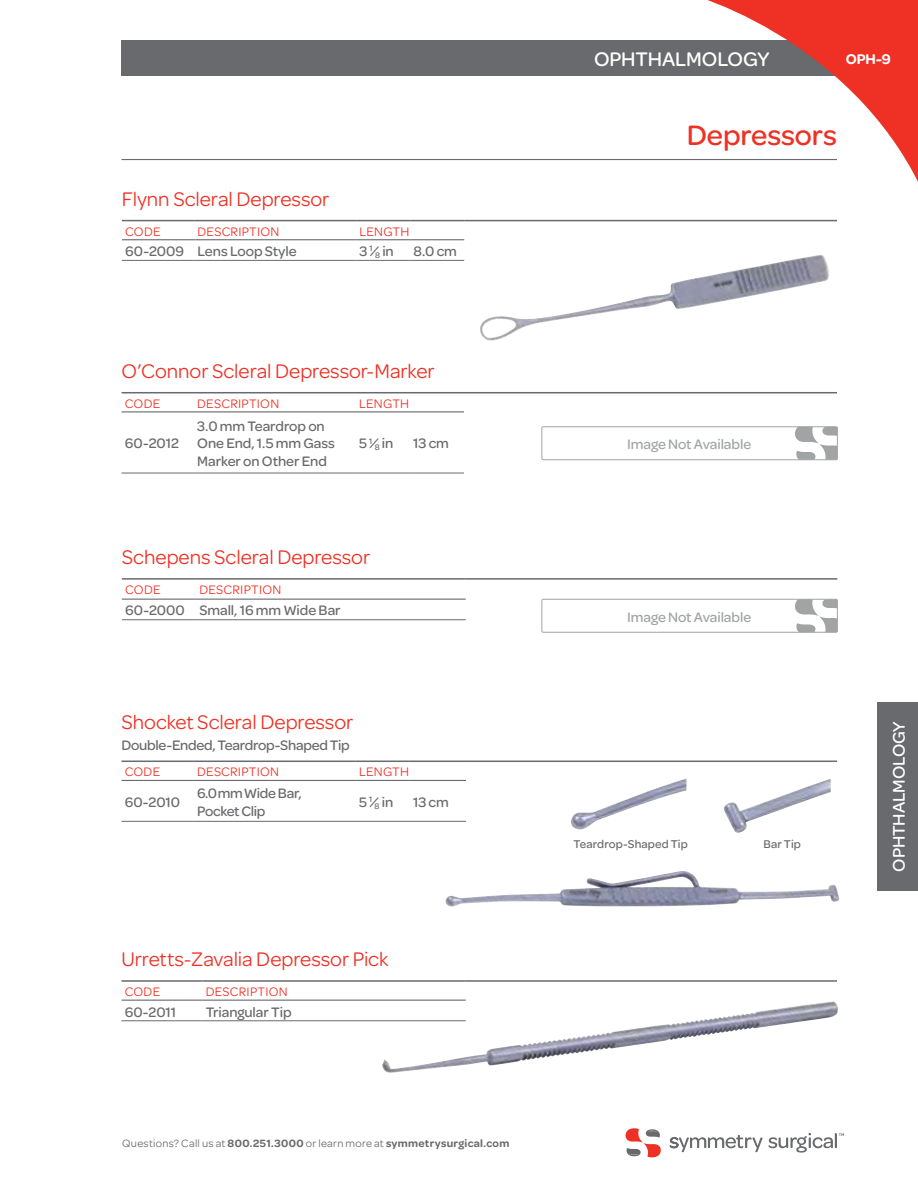
<style>
.page{position:relative;width:918px;height:1188px;background:#fff}
.page>*{position:absolute;margin:0;border:0;box-sizing:border-box;transform-origin:0 0}
.t1{font:500 30px "Omnes";letter-spacing:-.005em;color:#ee3124}
.t2{font:21px "Omnes";letter-spacing:-.005em;color:#ee3124}
.t3{font:500 21px "Omnes";letter-spacing:-.005em;color:#fff}
.t4{font:500 18px "Omnes";letter-spacing:-.005em;color:#fff}
.t5{font:600 15px "Omnes";color:#fff}
.t6{font:500 14.7px/17.5px "Omnes";letter-spacing:-.005em;color:#696a6d}
.t7{font:500 14.7px "Omnes";letter-spacing:-.005em;color:#a1a3a5}
.t8{font:13.2px "Omnes";letter-spacing:.02em;color:#ee3124}
.t9{font:500 12px "Omnes";letter-spacing:.01em;color:#696a6d}
.t10{font:600 11.25px "Omnes";letter-spacing:.03em;color:#696a6d}
.s1{font-weight:400}
</style>
<div class="page">
<div style="left:878px;top:702px;width:40px;height:189px;background:#696a6d"></div>
<div style="left:121px;top:41px;width:756px;height:35px;background:#696a6d"></div>
<svg style="left:653px;top:0;width:265px;height:182px"></svg>
<svg style="left:670px;top:1133px;width:174px;height:20px"></svg>
<svg style="left:626px;top:1128px;width:35px;height:29px"></svg>
<hr style="left:122px;top:159px;width:715px;height:1px;background:#696a6d">
<img style="left:445px;top:871px;width:395px;height:36px">
<img style="left:571px;top:778px;width:115px;height:51px">
<img style="left:723px;top:779px;width:108px;height:54px">
<hr style="left:122px;top:761px;width:72px;height:1px;background:#696a6d">
<hr style="left:194px;top:761px;width:162px;height:1px;background:#696a6d">
<hr style="left:356px;top:761px;width:54px;height:1px;background:#696a6d">
<hr style="left:410px;top:761px;width:56px;height:1px;background:#696a6d">
<hr style="left:466px;top:761px;width:371px;height:1px;background:#696a6d">
<hr style="left:122px;top:780px;width:72px;height:1px;background:#696a6d">
<hr style="left:194px;top:780px;width:162px;height:1px;background:#696a6d">
<hr style="left:356px;top:780px;width:54px;height:1px;background:#696a6d">
<hr style="left:410px;top:780px;width:56px;height:1px;background:#696a6d">
<hr style="left:122px;top:821px;width:72px;height:1px;background:#696a6d">
<hr style="left:194px;top:821px;width:162px;height:1px;background:#696a6d">
<hr style="left:356px;top:821px;width:54px;height:1px;background:#696a6d">
<hr style="left:410px;top:821px;width:56px;height:1px;background:#696a6d">
<hr style="left:122px;top:392px;width:72px;height:1px;background:#696a6d">
<hr style="left:194px;top:392px;width:162px;height:1px;background:#696a6d">
<hr style="left:356px;top:392px;width:54px;height:1px;background:#696a6d">
<hr style="left:410px;top:392px;width:54px;height:1px;background:#696a6d">
<hr style="left:464px;top:392px;width:373px;height:1px;background:#696a6d">
<hr style="left:122px;top:411px;width:72px;height:1px;background:#696a6d">
<hr style="left:194px;top:411px;width:162px;height:1px;background:#696a6d">
<hr style="left:356px;top:411px;width:54px;height:1px;background:#696a6d">
<hr style="left:410px;top:411px;width:54px;height:1px;background:#696a6d">
<hr style="left:122px;top:473px;width:72px;height:1px;background:#696a6d">
<hr style="left:194px;top:473px;width:162px;height:1px;background:#696a6d">
<hr style="left:356px;top:473px;width:54px;height:1px;background:#696a6d">
<hr style="left:410px;top:473px;width:54px;height:1px;background:#696a6d">
<hr style="left:122px;top:220px;width:72px;height:1px;background:#696a6d">
<hr style="left:194px;top:220px;width:162px;height:1px;background:#696a6d">
<hr style="left:356px;top:220px;width:54px;height:1px;background:#696a6d">
<hr style="left:410px;top:220px;width:54px;height:1px;background:#696a6d">
<hr style="left:464px;top:220px;width:373px;height:1px;background:#696a6d">
<hr style="left:122px;top:239px;width:72px;height:1px;background:#696a6d">
<hr style="left:194px;top:239px;width:162px;height:1px;background:#696a6d">
<hr style="left:356px;top:239px;width:54px;height:1px;background:#696a6d">
<hr style="left:410px;top:239px;width:54px;height:1px;background:#696a6d">
<hr style="left:122px;top:260px;width:72px;height:1px;background:#696a6d">
<hr style="left:194px;top:260px;width:162px;height:1px;background:#696a6d">
<hr style="left:356px;top:260px;width:54px;height:1px;background:#696a6d">
<hr style="left:410px;top:260px;width:54px;height:1px;background:#696a6d">
<hr style="left:122px;top:578px;width:74px;height:2px;background:#696a6d">
<hr style="left:196px;top:578px;width:270px;height:2px;background:#696a6d">
<hr style="left:466px;top:578px;width:371px;height:2px;background:#696a6d">
<hr style="left:122px;top:599px;width:74px;height:1px;background:#696a6d">
<hr style="left:196px;top:599px;width:270px;height:1px;background:#696a6d">
<hr style="left:122px;top:619px;width:74px;height:1px;background:#696a6d">
<hr style="left:196px;top:619px;width:270px;height:1px;background:#696a6d">
<img style="left:568px;top:1001px;width:264px;height:39px">
<hr style="left:122px;top:980px;width:80px;height:2px;background:#696a6d">
<hr style="left:202px;top:980px;width:264px;height:2px;background:#696a6d">
<hr style="left:466px;top:980px;width:371px;height:2px;background:#696a6d">
<hr style="left:122px;top:1000px;width:80px;height:1px;background:#696a6d">
<hr style="left:202px;top:1000px;width:264px;height:1px;background:#696a6d">
<hr style="left:122px;top:1021px;width:80px;height:1px;background:#696a6d">
<hr style="left:202px;top:1021px;width:264px;height:1px;background:#696a6d">
<img style="left:480px;top:255px;width:349px;height:86px">
<div style="left:541px;top:426px;width:297px;height:34px;border:1px solid #a1a3a5"></div>
<svg style="left:795px;top:427px;width:42px;height:33px"></svg>
<div style="left:541px;top:599px;width:297px;height:34px;border:1px solid #a1a3a5"></div>
<svg style="left:795px;top:599px;width:42px;height:33px"></svg>
<h2 class="t2" style="left:122px;top:187px;width:209px">Flynn Scleral Depressor</h2>
<p class="t8" style="left:125px;top:224px;width:37px">Code</p>
<p class="t8" style="left:197px;top:224px;width:84px">Description</p>
<p class="t8" style="left:359px;top:224px;width:51px">Length</p>
<p class="t6" style="left:125px;top:242px;width:173px">60-2009 Lens Loop Style</p>
<p class="t6" style="left:359px;top:242px;width:36px">3 <sup>1</sup>⁄<sub>8</sub> i n</p>
<p class="t6" style="left:413px;top:242px;width:45px">8.0 cm</p>
<h2 class="t2" style="left:122px;top:359px;width:315px">O’Connor Scleral Depressor-Marker</h2>
<p class="t8" style="left:125px;top:396px;width:37px">Code</p>
<p class="t8" style="left:197px;top:396px;width:84px">Description</p>
<p class="t8" style="left:359px;top:396px;width:51px">Length</p>
<p class="t6" style="left:125px;top:435px;width:55px">60-2012</p>
<p class="t6" style="left:197px;top:417px;width:139px">3.0 mm Teardrop on<br>One End, 1.5 mm Gass<br>Marker on Other End</p>
<p class="t6" style="left:359px;top:435px;width:36px">5 <sup>1</sup>⁄<sub>8</sub> i n</p>
<p class="t6" style="left:413px;top:435px;width:37px">13 cm</p>
<h2 class="t2" style="left:122px;top:545px;width:250px">Schepens Scleral Depressor</h2>
<p class="t8" style="left:125px;top:583px;width:37px">Code</p>
<p class="t8" style="left:199px;top:583px;width:84px">Description</p>
<p class="t6" style="left:125px;top:602px;width:217px">60-2000 Small, 16 mm Wide Bar</p>
<h2 class="t2" style="left:122px;top:710px;width:233px">Shocket Scleral Depressor</h2>
<p class="t6" style="left:122px;top:736px;width:230px">Double-Ended, Teardrop-Shaped Tip</p>
<p class="t8" style="left:125px;top:764px;width:37px">Code</p>
<p class="t8" style="left:197px;top:764px;width:84px">Description</p>
<p class="t8" style="left:359px;top:764px;width:51px">Length</p>
<p class="t6" style="left:125px;top:793px;width:57px">60-2010</p>
<p class="t6" style="left:197px;top:785px;width:106px">6.0 mm Wide Bar,<br>Pocket Clip</p>
<p class="t6" style="left:359px;top:793px;width:36px">5 <sup>1</sup>⁄<sub>8</sub> i n</p>
<p class="t6" style="left:413px;top:793px;width:37px">13 cm</p>
<h2 class="t2" style="left:122px;top:948px;width:268px">Urretts-Zavalia Depressor Pick</h2>
<p class="t8" style="left:125px;top:984px;width:37px">Code</p>
<p class="t8" style="left:206px;top:984px;width:84px">Description</p>
<p class="t6" style="left:125px;top:1003px;width:53px">60-2011</p>
<p class="t6" style="left:206px;top:1003px;width:87px">Triangular Tip</p>
<p class="t10" style="left:122px;top:1136px;width:389px"><span class="s1">Questions? Call us at</span> 800.251.3000 <span class="s1">or learn more at</span> symmetrysurgical.com</p>
<h2 class="t3" style="left:594px;top:48px;width:177px">Ophthalmology</h2>
<p class="t5" style="left:846px;top:51px;width:47px">opH-9</p>
<h1 class="t1" style="left:687px;top:119px;width:152px">Depressors</h1>
<p class="t7" style="left:627px;top:436px;width:126px">Image Not Available</p>
<p class="t7" style="left:627px;top:608px;width:126px">Image Not Available</p>
<p class="t9" style="left:574px;top:838px;width:116px">Teardrop-Shaped Tip</p>
<p class="t9" style="left:764px;top:838px;width:39px">Bar Tip</p>
<p class="t4" style="left:889px;top:872px;width:152px;rotate:-90deg">Ophthalmology</p>
</div>
